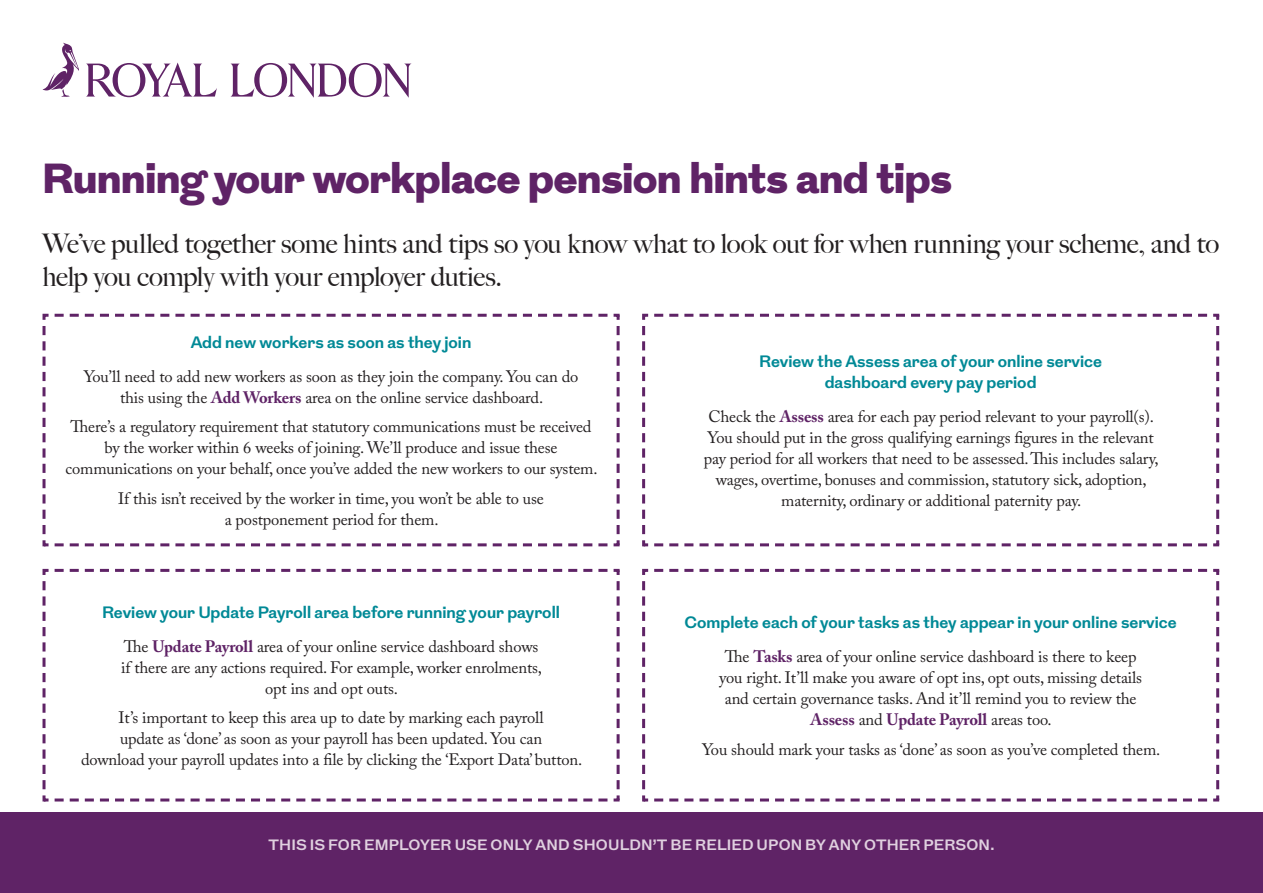
<style>
.page{position:relative;width:1263px;height:893px;background:#fff}
.page>*{position:absolute;margin:0;border:0;box-sizing:border-box;transform-origin:0 0}
.Document_title{font:900 42px "Grot";letter-spacing:-.005em;color:#5f2366}
.t1{font:500 27px/33px "Big Caslon";letter-spacing:-.015em;color:#231f20}
.Body_TEXT{font:16.5px/21px "Adobe Caslon Pro";letter-spacing:-.01em;color:#231f20;text-align:center}
.Box_Heading{font:700 16.5px/21px "Grot";color:#008996;text-align:center}
.Document_warning{font:700 15px "Grot";letter-spacing:.01em;color:#e0d0df}
.s1{font-weight:700;color:#5f2366}
</style>
<div class="page">
<svg style="left:42px;top:313px;width:578px;height:222px"></svg>
<svg style="left:617px;top:315px;width:3px;height:219px"></svg>
<svg style="left:642px;top:313px;width:578px;height:222px"></svg>
<svg style="left:1216px;top:315px;width:3px;height:219px"></svg>
<svg style="left:42px;top:540px;width:578px;height:7px"></svg>
<svg style="left:642px;top:540px;width:578px;height:7px"></svg>
<svg style="left:42px;top:568px;width:578px;height:222px"></svg>
<svg style="left:42px;top:795px;width:578px;height:7px"></svg>
<svg style="left:617px;top:570px;width:3px;height:219px"></svg>
<svg style="left:642px;top:568px;width:578px;height:222px"></svg>
<svg style="left:1216px;top:570px;width:3px;height:219px"></svg>
<svg style="left:642px;top:795px;width:578px;height:7px"></svg>
<div style="left:0;top:812px;width:1263px;height:81px;background:#5f2366"></div>
<svg style="left:86px;top:63px;width:131px;height:34px"></svg>
<svg style="left:230px;top:63px;width:182px;height:35px"></svg>
<svg style="left:43px;top:43px;width:36px;height:54px"></svg>
<h1 class="Document_title" style="left:43px;top:148px;width:911px">Running your workplace pension hints and tips</h1>
<p class="t1" style="left:43px;top:228px;width:1178px">We’ve pulled together some hints and tips so you know what to look out for when running your scheme, and to help you comply with your employer duties.</p>
<p class="Box_Heading" style="left:191px;top:333px;width:282px">Add new workers as soon as they join</p>
<p class="Body_TEXT" style="left:84px;top:365px;width:496px">You’ll need to add new workers as soon as they join the company. You can do this using the <span class="s1">Add Workers</span> area on the online service dashboard.</p>
<p class="Body_TEXT" style="left:66px;top:416px;width:533px">There’s a regulatory requirement that statutory communications must be received by the worker within 6 weeks of joining. We’ll produce and issue these communications on your behalf, once you’ve added the new workers to our system.</p>
<p class="Body_TEXT" style="left:118px;top:487px;width:427px">If this isn’t received by the worker in time, you won’t be able to use a postponement period for them.</p>
<p class="Box_Heading" style="left:102px;top:602px;width:459px">Review your Update Payroll area before running your payroll</p>
<p class="Body_TEXT" style="left:121px;top:635px;width:422px">The <span class="s1">Update Payroll</span> area of your online service dashboard shows if there are any actions required. For example, worker enrolments, opt ins and opt outs.</p>
<p class="Body_TEXT" style="left:81px;top:707px;width:503px">It’s important to keep this area up to date by marking each payroll<br>update as ‘done’ as soon as your payroll has been updated. You can<br>download your payroll updates into a file by clicking the ‘Export Data’ button.</p>
<p class="Box_Heading" style="left:759px;top:352px;width:344px">Review the Assess area of your online service dashboard every pay period</p>
<p class="Body_TEXT" style="left:704px;top:405px;width:456px">Check the <span class="s1">Assess</span> area for each pay period relevant to your payroll(s).<br>You should put in the gross qualifying earnings figures in the relevant pay period for all workers that need to be assessed. This includes salary, wages, overtime, bonuses and commission, statutory sick, adoption, maternity, ordinary or additional paternity pay.</p>
<p class="Box_Heading" style="left:685px;top:613px;width:493px">Complete each of your tasks as they appear in your online service</p>
<p class="Body_TEXT" style="left:719px;top:646px;width:424px">The <span class="s1">Tasks</span> area of your online service dashboard is there to keep you right. It’ll make you aware of opt ins, opt outs, missing details and certain governance tasks. And it’ll remind you to review the <span class="s1">Assess</span> and <span class="s1">Update Payroll</span> areas too.</p>
<p class="Body_TEXT" style="left:702px;top:738px;width:460px">You should mark your tasks as ‘done’ as soon as you’ve completed them.</p>
<p class="Document_warning" style="left:269px;top:835px;width:727px">THIS IS FOR EMPLOYER USE ONLY AND SHOULDN’T BE RELIED UPON BY ANY OTHER PERSON.</p>
</div>
